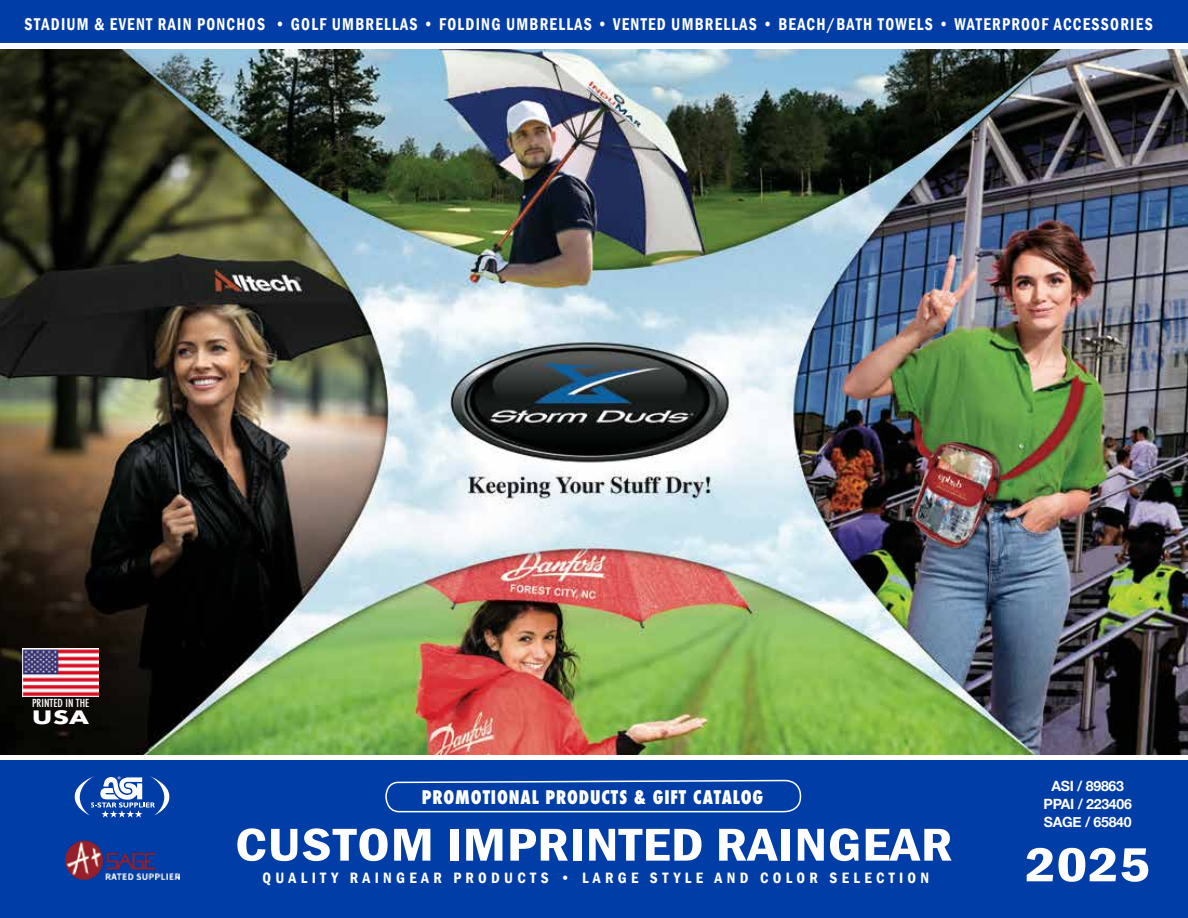
<style>
.page{position:relative;width:1188px;height:918px;background:#fff}
.page>*{position:absolute;margin:0;border:0;box-sizing:border-box;transform-origin:0 0}
.t1{font:600 condensed 49.5px "Franklin Gothic";color:#fff;scale:1.22 1}
.t2{font:600 condensed 47.7px "Franklin Gothic";letter-spacing:.01em;color:#fff;scale:1.22 1}
.t3{font:800 condensed 18.3px "Futura";letter-spacing:.05em;color:#fff;scale:.93 1}
.t4{font:700 18px "Futura";color:#fff;scale:1.42 1}
.t5{font:600 condensed 17.55px "Franklin Gothic";letter-spacing:.08em;color:#fff;scale:.9 1}
.t6{font:600 condensed 15.45px "Franklin Gothic";letter-spacing:.28em;color:#fff}
.t7{font:700 14.1px/18px "Helvetica Neue";letter-spacing:-.02em;color:#fff;text-align:center}
.t8{font:500 condensed 10.8px "Futura";color:#fff;scale:1.08 1}
</style>
<div class="page">
<img style="left:0;top:49px;width:1188px;height:705px">
<div style="left:0;top:0;width:1188px;height:42px;background:#003da6"></div>
<div style="left:0;top:761px;width:1188px;height:157px;background:#003da6"></div>
<svg style="left:74px;top:776px;width:95px;height:42px"></svg>
<svg style="left:385px;top:779px;width:416px;height:34px"></svg>
<img style="left:65px;top:840px;width:114px;height:39px">
<img style="left:23px;top:648px;width:75px;height:48px">
<p class="t5" style="left:25px;top:12px;width:1255px">STADIUM &amp; EVENT RAIN PONCHOS • GOLF UMBRELLAS • FOLDING UMBRELLAS • VENTED UMBRELLAS • BEACH/BATH TOWELS • WATERPROOF ACCESSORIES</p>
<p class="t8" style="left:32px;top:696px;width:55px">PRINTED IN THE</p>
<p class="t4" style="left:32px;top:705px;width:42px">USA</p>
<p class="t3" style="left:422px;top:784px;width:368px">PROMOTIONAL PRODUCTS &amp; GIFT CATALOG</p>
<p class="t7" style="left:1044px;top:777px;width:90px">ASI / 89863<br>PPAI / 223406<br>SAGE / 65840</p>
<h2 class="t2" style="left:235px;top:813px;width:589px">CUSTOM IMPRINTED RAINGEAR</h2>
<h1 class="t1" style="left:1025px;top:832px;width:104px">2025</h1>
<p class="t6" style="left:262px;top:867px;width:668px">QUALITY RAINGEAR PRODUCTS • LARGE STYLE AND COLOR SELECTION</p>
</div>
